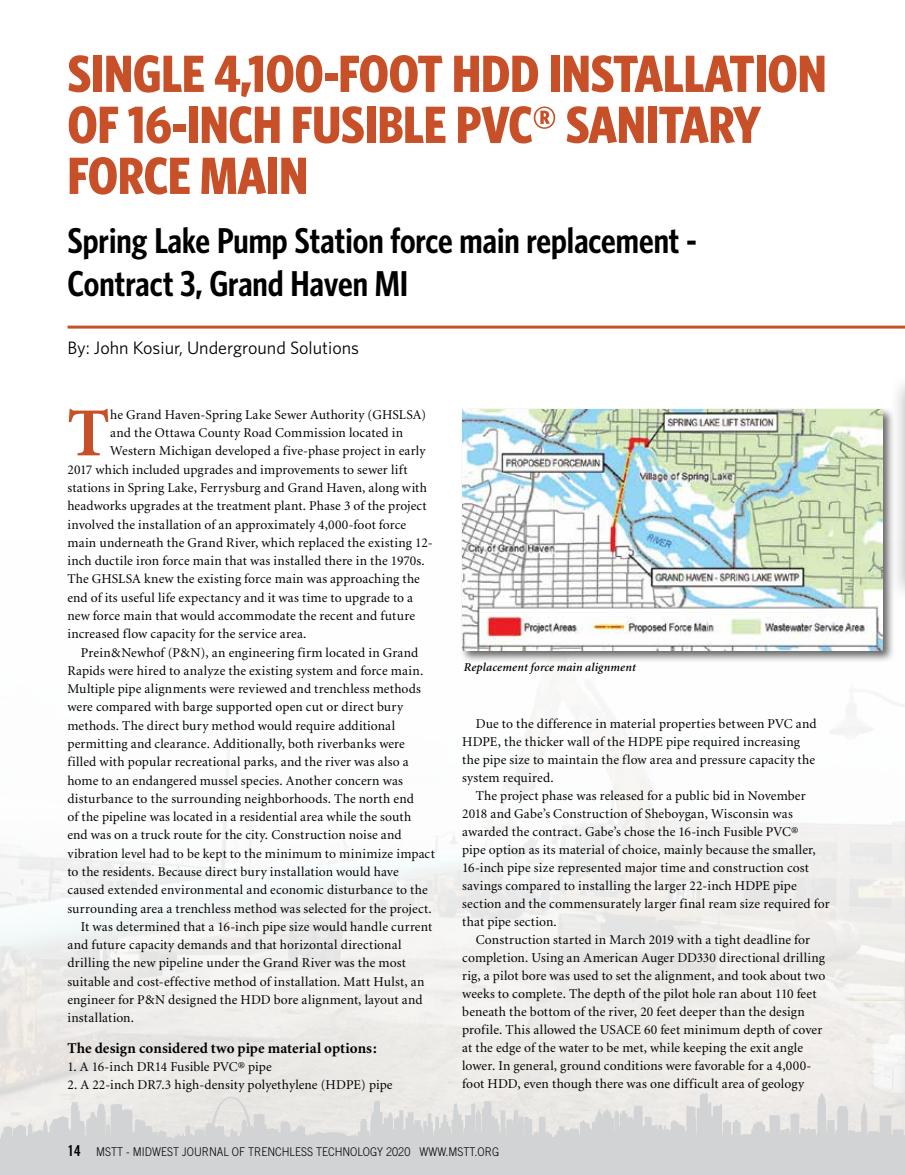
<style>
.page{position:relative;width:905px;height:1175px;background:#fff}
.page>*{position:absolute;margin:0;border:0;box-sizing:border-box;transform-origin:0 0}
.t1{font:700 68.85px "Minion";color:#c75028}
.t2{font:700 52.5px/51px "Whitney Condensed";letter-spacing:-.005em;color:#c75028}
.t3{font:600 36px/43.2px "Whitney Condensed";color:#000}
.t4{font:18px "Whitney";color:#000}
.t5{font:700 15px "Minion";letter-spacing:.005em;color:#000}
.t6{font:13.5px/18px "Minion";letter-spacing:.01em;color:#000}
.t7{font:300 12px "Trade Gothic";color:#000;scale:.9 1}
.t8{font:italic 600 12px "Minion";letter-spacing:.02em;color:#000}
.s1{font-family:"Trade Gothic Bold Cond Twenty";font-weight:400;font-size:15px}
</style>
<div class="page">
<div style="left:0;top:1142px;width:904px;height:32px;background:#d1d3d4"></div>
<svg style="left:0;top:1090px;width:904px;height:52px;background:#e1e0de"></svg>
<hr style="left:68px;top:325px;width:836px;height:3px;background:#c75028">
<div style="left:459px;top:406px;width:436px;height:257px;background:#000;opacity:.6"></div>
<img style="left:462px;top:409px;width:420px;height:241px">
<div style="left:889px;top:372px;width:15px;height:232px;background:#000;opacity:.3"></div>
<h2 class="t2" style="left:67px;top:47px;width:760px">SINGLE 4,100-FOOT HDD INSTALLATION<br>OF 16-INCH FUSIBLE PVC® SANITARY<br>FORCE MAIN</h2>
<h3 class="t3" style="left:67px;top:218px;width:630px">Spring Lake Pump Station force main replacement -<br>Contract 3, Grand Haven MI</h3>
<h3 class="t4" style="left:67px;top:337px;width:293px">By: John Kosiur, Underground Solutions</h3>
<h1 class="t1" style="left:67px;top:398px;width:44px">T</h1>
<p class="t6" style="left:110px;top:406px;width:317px">he Grand Haven-Spring Lake Sewer Authority (GHSLSA)</p>
<p class="t6" style="left:110px;top:424px;width:294px">and the Ottawa County Road Commission located in</p>
<p class="t6" style="left:110px;top:442px;width:317px">Western Michigan developed a five-phase project in early</p>
<p class="t6" style="left:67px;top:461px;width:341px">2017 which included upgrades and improvements to sewer lift</p>
<p class="t6" style="left:67px;top:479px;width:361px">stations in Spring Lake, Ferrysburg and Grand Haven, along with</p>
<p class="t6" style="left:67px;top:497px;width:361px">headworks upgrades at the treatment plant. Phase 3 of the project</p>
<p class="t6" style="left:67px;top:515px;width:340px">involved the installation of an approximately 4,000-foot force</p>
<p class="t6" style="left:67px;top:534px;width:367px">main underneath the Grand River, which replaced the existing 12-</p>
<p class="t6" style="left:67px;top:552px;width:359px">inch ductile iron force main that was installed there in the 1970s.</p>
<p class="t6" style="left:67px;top:570px;width:354px">The GHSLSA knew the existing force main was approaching the</p>
<p class="t6" style="left:67px;top:589px;width:347px">end of its useful life expectancy and it was time to upgrade to a</p>
<p class="t6" style="left:67px;top:607px;width:349px">new force main that would accommodate the recent and future</p>
<p class="t6" style="left:67px;top:625px;width:240px">increased flow capacity for the service area.</p>
<p class="t6" style="left:81px;top:643px;width:339px">Prein&amp;Newhof (P&amp;N), an engineering firm located in Grand</p>
<p class="t6" style="left:67px;top:662px;width:357px">Rapids were hired to analyze the existing system and force main.</p>
<p class="t6" style="left:67px;top:680px;width:355px">Multiple pipe alignments were reviewed and trenchless methods</p>
<p class="t6" style="left:67px;top:698px;width:337px">were compared with barge supported open cut or direct bury</p>
<p class="t6" style="left:67px;top:717px;width:329px">methods. The direct bury method would require additional</p>
<p class="t6" style="left:67px;top:735px;width:339px">permitting and clearance. Additionally, both riverbanks were</p>
<p class="t6" style="left:67px;top:753px;width:343px">filled with popular recreational parks, and the river was also a</p>
<p class="t6" style="left:67px;top:771px;width:337px">home to an endangered mussel species. Another concern was</p>
<p class="t6" style="left:67px;top:790px;width:348px">disturbance to the surrounding neighborhoods. The north end</p>
<p class="t6" style="left:67px;top:808px;width:345px">of the pipeline was located in a residential area while the south</p>
<p class="t6" style="left:67px;top:826px;width:336px">end was on a truck route for the city. Construction noise and</p>
<p class="t6" style="left:67px;top:845px;width:369px">vibration level had to be kept to the minimum to minimize impact</p>
<p class="t6" style="left:67px;top:863px;width:333px">to the residents. Because direct bury installation would have</p>
<p class="t6" style="left:67px;top:881px;width:362px">caused extended environmental and economic disturbance to the</p>
<p class="t6" style="left:67px;top:899px;width:366px">surrounding area a trenchless method was selected for the project.</p>
<p class="t6" style="left:81px;top:918px;width:353px">It was determined that a 16-inch pipe size would handle current</p>
<p class="t6" style="left:67px;top:936px;width:335px">and future capacity demands and that horizontal directional</p>
<p class="t6" style="left:67px;top:954px;width:340px">drilling the new pipeline under the Grand River was the most</p>
<p class="t6" style="left:67px;top:972px;width:358px">suitable and cost-effective method of installation. Matt Hulst, an</p>
<p class="t6" style="left:67px;top:991px;width:356px">engineer for P&amp;N designed the HDD bore alignment, layout and</p>
<p class="t6" style="left:67px;top:1009px;width:68px">installation.</p>
<p class="t5" style="left:67px;top:1040px;width:311px">The design considered two pipe material options:</p>
<p class="t6" style="left:67px;top:1058px;width:206px">1. A 16-inch DR14 Fusible PVC® pipe</p>
<p class="t6" style="left:67px;top:1076px;width:327px">2. A 22-inch DR7.3 high-density polyethylene (HDPE) pipe</p>
<p class="t8" style="left:463px;top:660px;width:174px">Replacement force main alignment</p>
<p class="t6" style="left:462px;top:715px;width:356px;text-indent:14px">Due to the difference in material properties between PVC and HDPE, the thicker wall of the HDPE pipe required increasing the pipe size to maintain the flow area and pressure capacity the system required.</p>
<p class="t6" style="left:462px;top:787px;width:369px;text-indent:14px">The project phase was released for a public bid in November 2018 and Gabe’s Construction of Sheboygan, Wisconsin was awarded the contract. Gabe’s chose the 16-inch Fusible PVC®<br>pipe option as its material of choice, mainly because the smaller, 16-inch pipe size represented major time and construction cost savings compared to installing the larger 22-inch HDPE pipe section and the commensurately larger final ream size required for that pipe section.</p>
<p class="t6" style="left:462px;top:931px;width:364px;text-indent:14px">Construction started in March 2019 with a tight deadline for completion. Using an American Auger DD330 directional drilling rig, a pilot bore was used to set the alignment, and took about two weeks to complete. The depth of the pilot hole ran about 110 feet beneath the bottom of the river, 20 feet deeper than the design profile. This allowed the USACE 60 feet minimum depth of cover at the edge of the water to be met, while keeping the exit angle lower. In general, ground conditions were favorable for a 4,000- foot HDD, even though there was one difficult area of geology</p>
<p class="t7" style="left:67px;top:1144px;width:481px"><span class="s1">14</span> MSTT - MIDWEST JOURNAL OF TRENCHLESS TECHNOLOGY 2020 WWW.MSTT.ORG</p>
</div>
